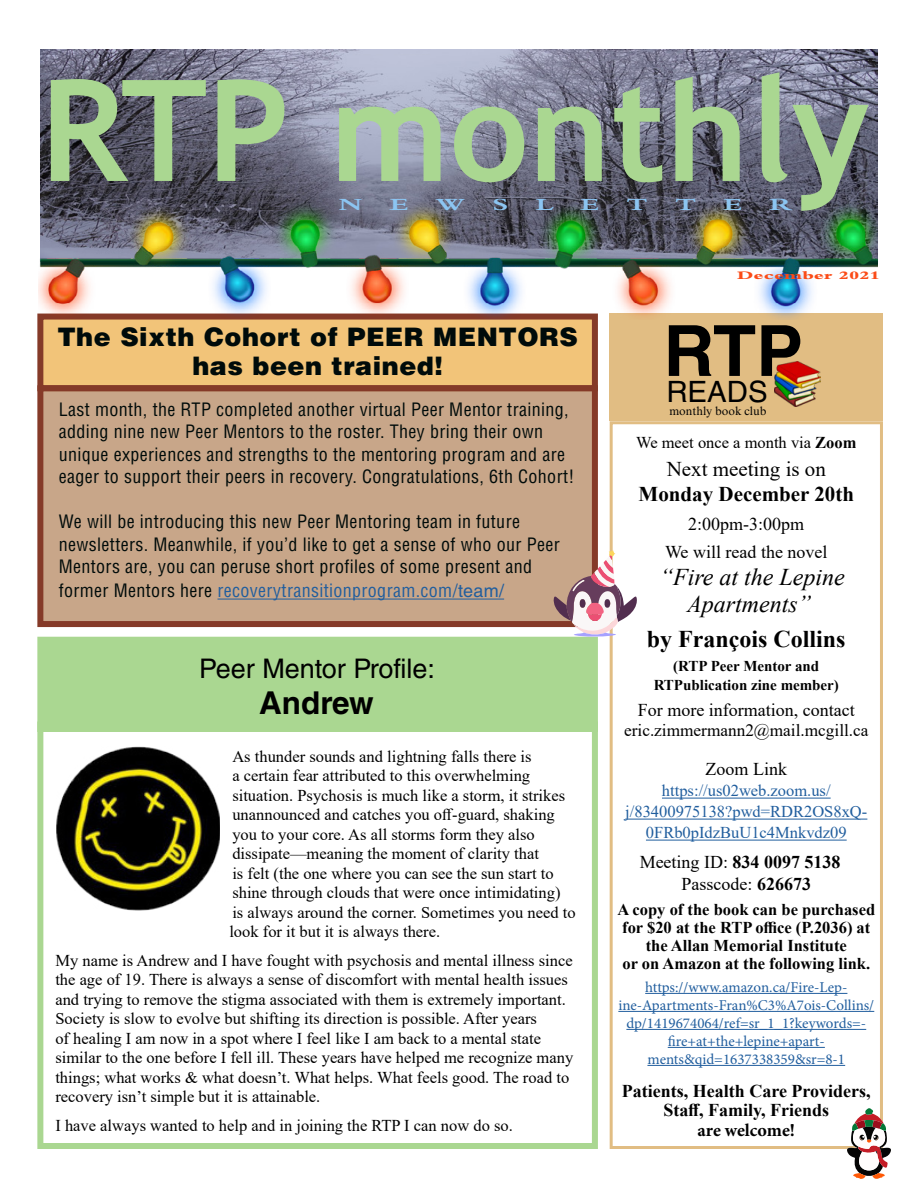
<style>
.page{position:relative;width:918px;height:1188px;background:#fff}
.page>*{position:absolute;margin:0;border:0;box-sizing:border-box;transform-origin:0 0}
.t1{font:700 139.5px "Trebuchet MS";color:#aad791}
.t2{font:700 70.5px "Helvetica LT Std";color:#000}
.t3{font:700 31.5px "Helvetica LT Std";color:#000}
.t4{font:29.4px "Helvetica LT Std";color:#000}
.t5{font:27px "Helvetica LT Std";color:#000}
.t6{font:900 25.5px/28.5px "Helvetica LT Std";letter-spacing:.02em;color:#000b0a;text-align:center}
.t7{font:italic 24px/27px "Times New Roman";color:#000;text-align:center}
.t8{font:700 24px "Times New Roman";color:#000}
.t9{font:700 21px "Times New Roman";color:#000}
.t10{font:21px "Times New Roman";color:#000}
.t11{font:condensed 18px/22.5px "Helvetica LT Std";letter-spacing:.02em;color:#000b0a}
.t12{font:18px/28.5px "Times New Roman";color:#000;text-align:center}
.t13{font:700 18px/19.5px "Times New Roman";color:#000;text-align:center}
.t14{font:700 18px "Minion Pro";letter-spacing:-.005em;color:#000}
.t15{font:700 17.85px "Bembo Std";color:#8cc5f2;scale:1.63 1}
.t16{font:17.25px "Times New Roman";color:#000}
.t17{font:16.5px/19.5px "Times New Roman";color:#000}
.t18{font:700 16.5px/18px "Times New Roman";color:#000;text-align:center}
.t19{font:16.5px/21px "Times New Roman";color:#215e9e;text-align:center}
.t20{font:15px/18px "Minion Pro";color:#215e9e;text-align:center}
.t21{font:700 15px/19.5px "Times New Roman";color:#000;text-align:center}
.t22{font:12px "Times New Roman MT Std";color:#000}
.t23{font:800 11.85px "Bembo Std";color:#fb4b17;scale:1.63 1}
.s1{font-size:141px}
.s2{font-size:145.5px}
.s3{color:#215e9e}
.s4{font-stretch:normal;color:#215e9e}
.s5{font-weight:700}
</style>
<div class="page">
<div style="left:37px;top:314px;width:561px;height:77px;background:#f2c479;border:6px solid #853a28"></div>
<img style="left:40px;top:50px;width:838px;height:103px">
<div style="left:37px;top:637px;width:561px;height:95px;background:#aad791"></div>
<div style="left:610px;top:421px;width:273px;height:728px;border:3px solid #e1bd83"></div>
<div style="left:610px;top:314px;width:273px;height:107px;background:#e1bd83"></div>
<img style="left:775px;top:361px;width:46px;height:45px">
<div style="left:37px;top:722px;width:561px;height:427px;border:6px solid #aad791"></div>
<div style="left:40px;top:389px;width:555px;height:235px;background:#c8a689"></div>
<hr style="left:218px;top:599px;width:286px;height:1px;background:#215e9e">
<img style="left:57px;top:746px;width:162px;height:164px">
<img style="left:39px;top:153px;width:839px;height:167px">
<svg style="left:847px;top:1108px;width:44px;height:71px"></svg>
<hr style="left:662px;top:798px;width:169px;height:1px;background:#215e9e">
<hr style="left:625px;top:819px;width:242px;height:1px;background:#215e9e">
<hr style="left:646px;top:840px;width:201px;height:1px;background:#215e9e">
<hr style="left:645px;top:993px;width:202px;height:1px;background:#215e9e">
<hr style="left:618px;top:1011px;width:256px;height:1px;background:#215e9e">
<hr style="left:626px;top:1029px;width:240px;height:1px;background:#215e9e">
<hr style="left:668px;top:1047px;width:157px;height:1px;background:#215e9e">
<hr style="left:647px;top:1065px;width:198px;height:1px;background:#215e9e">
<div style="left:37px;top:385px;width:561px;height:242px;border:6px solid #853a28"></div>
<svg style="left:553px;top:550px;width:84px;height:87px"></svg>
<h1 class="t1" style="left:40px;top:44px;width:831px"><span class="s1">RTP</span> month<span class="s2">ly</span></h1>
<p class="t15" style="left:339px;top:194px;width:16px">N</p>
<p class="t15" style="left:390px;top:194px;width:13px">E</p>
<p class="t15" style="left:436px;top:194px;width:19px">W</p>
<p class="t15" style="left:492px;top:194px;width:12px">S</p>
<p class="t15" style="left:536px;top:194px;width:12px">L</p>
<p class="t15" style="left:581px;top:194px;width:13px">E</p>
<p class="t15" style="left:627px;top:194px;width:14px">T</p>
<p class="t15" style="left:675px;top:194px;width:14px">T</p>
<p class="t15" style="left:723px;top:194px;width:13px">E</p>
<p class="t15" style="left:769px;top:194px;width:15px">R</p>
<h3 class="t6" style="left:57px;top:322px;width:522px">The Sixth Cohort of PEER MENTORS has been trained!</h3>
<p class="t11" style="left:59px;top:398px;width:517px">Last month, the RTP completed another virtual Peer Mentor training, adding nine new Peer Mentors to the roster. They bring their own unique experiences and strengths to the mentoring program and are eager to support their peers in recovery. Congratulations, 6th Cohort!</p>
<p class="t11" style="left:59px;top:510px;width:502px;line-height:23px">We will be introducing this new Peer Mentoring team in future newsletters. Meanwhile, if you’d like to get a sense of who our Peer Mentors are, you can peruse short profiles of some present and former Mentors here <span class="s3">recoverytransitionprogram.com/</span><span class="s4">team/</span></p>
<h3 class="t5" style="left:199px;top:653px;width:237px">Peer Mentor Profile:</h3>
<h3 class="t3" style="left:259px;top:684px;width:116px">Andrew</h3>
<p class="t17" style="left:229px;top:746px;width:348px">As thunder sounds and lightning falls there is<br>a certain fear attributed to this overwhelming situation. Psychosis is much like a storm, it strikes unannounced and catches you off-guard, shaking you to your core. As all storms form they also dissipate—meaning the moment of clarity that<br>is felt (the one where you can see the sun start to shine through clouds that were once intimidating)<br>is always around the corner. Sometimes you need to look for it but it is always there.</p>
<p class="t17" style="left:55px;top:950px;width:519px">My name is Andrew and I have fought with psychosis and mental illness since the age of 19. There is always a sense of discomfort with mental health issues and trying to remove the stigma associated with them is extremely important.<br>Society is slow to evolve but shifting its direction is possible. After years<br>of healing I am now in a spot where I feel like I am back to a mental state similar to the one before I fell ill. These years have helped me recognize many things; what works &amp; what doesn’t. What helps. What feels good. The road to recovery isn’t simple but it is attainable.</p>
<p class="t17" style="left:55px;top:1115px;width:459px">I have always wanted to help and in joining the RTP I can now do so.</p>
<p class="t23" style="left:737px;top:269px;width:89px">December 2021</p>
<h2 class="t2" style="left:663px;top:308px;width:141px">RTP</h2>
<h3 class="t4" style="left:666px;top:374px;width:103px">READS</h3>
<p class="t22" style="left:669px;top:404px;width:98px">monthly book club</p>
<p class="t17" style="left:636px;top:432px;width:222px">We meet once a month via <span class="s5">Zoom</span></p>
<p class="t10" style="left:667px;top:454px;width:161px">Next meeting is on</p>
<p class="t9" style="left:639px;top:479px;width:217px">Monday December 20th</p>
<p class="t12" style="left:665px;top:509px;width:164px">2:00pm-3:00pm<br>We will read the novel</p>
<h3 class="t7" style="left:660px;top:563px;width:187px">“Fire at the Lepine<br>Apartments”</h3>
<h3 class="t8" style="left:647px;top:621px;width:200px">by François Collins</h3>
<p class="t21" style="left:654px;top:655px;width:187px">(RTP Peer Mentor and<br>RTPublication zine member)</p>
<p class="t12" style="left:638px;top:695px;width:218px">For more information, contact</p>
<p class="t16" style="left:624px;top:718px;width:246px">eric.zimmermann2@mail.mcgill.ca</p>
<p class="t12" style="left:706px;top:754px;width:83px">Zoom Link</p>
<p class="t19" style="left:625px;top:780px;width:244px">https://us02web.zoom.us/ j/83400975138?pwd=RDR2OS8xQ-<br>0FRb0pIdzBuU1c4Mnkvdz09</p>
<p class="t12" style="left:682px;top:851px;width:161px;line-height:21.6px;text-align:left;text-indent:-42px">Meeting ID: <span class="s5">834 0097 5138<br></span>Passcode: <span class="s5">626673</span></p>
<p class="t18" style="left:617px;top:900px;width:259px">A copy of the book can be purchased for $20 at the RTP office (P.2036) at the Allan Memorial Institute<br>or on Amazon at the following link.</p>
<p class="t20" style="left:618px;top:978px;width:257px">https://www.amazon.ca/Fire-Lep&shy;ine-Apartments-Fran%C3%A7ois-Collins/ dp/1419674064/ref=sr_1_1?keywords=- fire+at+the+lepine+apart&shy;ments&amp;qid=1637338359&amp;sr=8-1</p>
<p class="t13" style="left:622px;top:1081px;width:250px">Patients, Health Care Providers,<br>Staff, Family, Friends</p>
<p class="t14" style="left:698px;top:1117px;width:99px">are welcome!</p>
</div>
